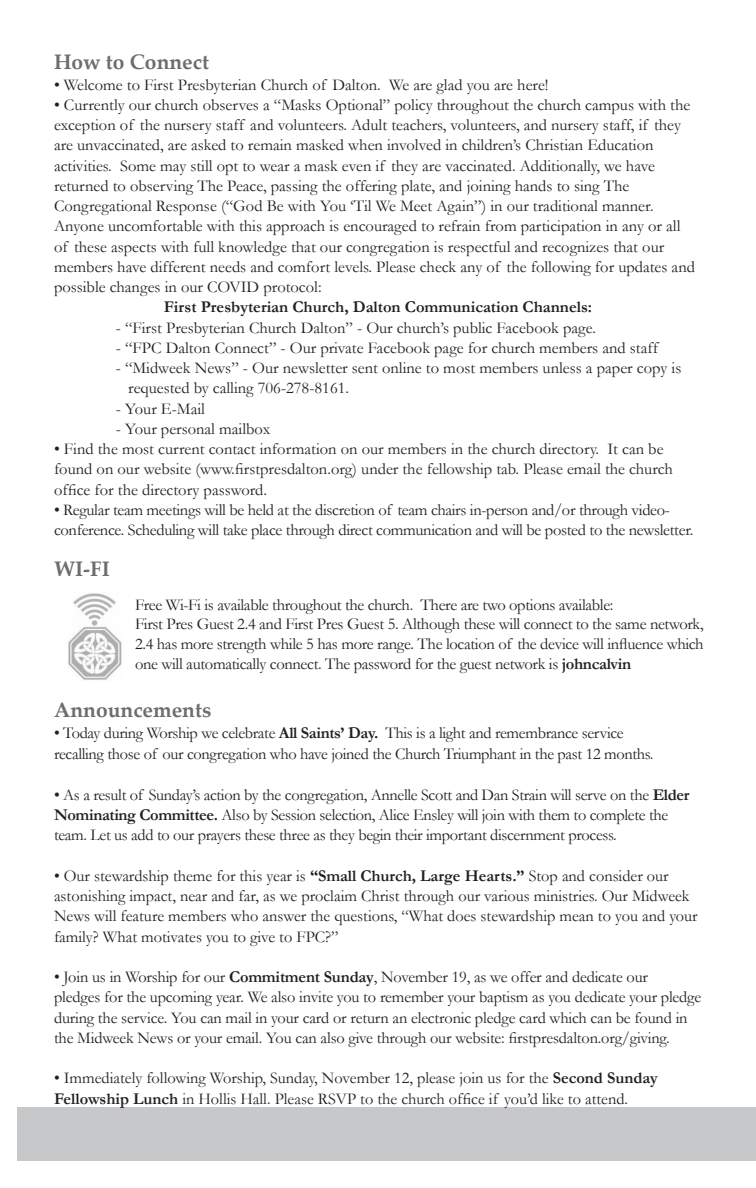
<style>
.page{position:relative;width:756px;height:1188px;background:#fff}
.page>*{position:absolute;margin:0;border:0;box-sizing:border-box;transform-origin:0 0}
.t1{font:700 21px "Palatino Linotype";color:#6c6d70}
.t2{font:16.5px/20.2px "Garamond";color:#231f20}
.t3{font:16.5px/20.2px "Garamond";letter-spacing:-.02em;color:#231f20}
.t4{font:700 16.5px "Garamond";color:#231f20}
.s1{font-weight:700}
</style>
<div class="page">
<div style="left:17px;top:1107px;width:739px;height:54px;background:#c7c8ca"></div>
<img style="left:68px;top:593px;width:54px;height:87px">
<p class="t1" style="left:54px;top:47px;width:157px">How to Connect</p>
<p class="t2" style="left:54px;top:74px;width:496px">• Welcome to First Presbyterian Church of Dalton. We are glad you are here!</p>
<p class="t2" style="left:54px;top:94px;width:638px">• Currently our church observes a “Masks Optional” policy throughout the church campus with the exception of the nursery staff and volunteers. Adult teachers, volunteers, and nursery staff, if they are unvaccinated, are asked to remain masked when involved in children’s Christian Education</p>
<p class="t2" style="left:54px;top:155px;width:603px">activities. Some may still opt to wear a mask even if they are vaccinated. Additionally, we have</p>
<p class="t2" style="left:54px;top:175px;width:577px">returned to observing The Peace, passing the offering plate, and joining hands to sing The</p>
<p class="t2" style="left:54px;top:195px;width:643px">Congregational Response (“God Be with You ‘Til We Meet Again”) in our traditional manner.<br>Anyone uncomfortable with this approach is encouraged to refrain from participation in any or all of these aspects with full knowledge that our congregation is respectful and recognizes that our members have different needs and comfort levels. Please check any of the following for updates and possible changes in our COVID protocol:</p>
<p class="t4" style="left:164px;top:296px;width:430px">First Presbyterian Church, Dalton Communication Channels:</p>
<p class="t2" style="left:116px;top:317px;width:482px">- “First Presbyterian Church Dalton” - Our church’s public Facebook page.</p>
<p class="t2" style="left:116px;top:337px;width:544px">- “FPC Dalton Connect” - Our private Facebook page for church members and staff</p>
<p class="t2" style="left:116px;top:357px;width:567px">- “Midweek News” - Our newsletter sent online to most members unless a paper copy is</p>
<p class="t2" style="left:128px;top:378px;width:222px">requested by calling 706-278-8161.</p>
<p class="t2" style="left:116px;top:398px;width:91px">- Your E-Mail</p>
<p class="t2" style="left:116px;top:418px;width:156px">- Your personal mailbox</p>
<p class="t2" style="left:54px;top:438px;width:611px">• Find the most current contact information on our members in the church directory. It can be</p>
<p class="t2" style="left:54px;top:459px;width:620px">found on our website (www.firstpresdalton.org) under the fellowship tab. Please email the church</p>
<p class="t2" style="left:54px;top:479px;width:215px">office for the directory password.</p>
<p class="t3" style="left:54px;top:499px;width:618px">• Regular team meetings will be held at the discretion of team chairs in-person and/or through video-</p>
<p class="t3" style="left:54px;top:519px;width:641px">conference. Scheduling will take place through direct communication and will be posted to the newsletter.</p>
<p class="t1" style="left:54px;top:554px;width:58px">WI-FI</p>
<p class="t3" style="left:135px;top:594px;width:480px">Free Wi-Fi is available throughout the church. There are two options available:</p>
<p class="t2" style="left:135px;top:614px;width:570px;line-height:19.8px;text-align:justify">First Pres Guest 2.4 and First Pres Guest 5. Although these will connect to the same network, 2.4 has more strength while 5 has more range. The location of the device will influence which one will automatically connect. The password for the guest network is <span class="s1">johncalvin</span></p>
<p class="t1" style="left:54px;top:695px;width:159px">Announcements</p>
<p class="t3" style="left:54px;top:723px;width:571px">• Today during Worship we celebrate <span class="s1">All Saints’ Day.</span> This is a light and remembrance service</p>
<p class="t3" style="left:54px;top:744px;width:601px">recalling those of our congregation who have joined the Church Triumphant in the past 12 months.</p>
<p class="t3" style="left:54px;top:784px;width:637px">• As a result of Sunday’s action by the congregation, Annelle Scott and Dan Strain will serve on the <span class="s1">Elder<br>Nominating Committee.</span> Also by Session selection, Alice Ensley will join with them to complete the team. Let us add to our prayers these three as they begin their important discernment process.</p>
<p class="t2" style="left:54px;top:865px;width:616px">• Our stewardship theme for this year is <span class="s1">“Small Church, Large Hearts.”</span> Stop and consider our</p>
<p class="t2" style="left:54px;top:885px;width:645px">astonishing impact, near and far, as we proclaim Christ through our various ministries. Our Midweek<br>News will feature members who answer the questions, “What does stewardship mean to you and your family? What motivates you to give to FPC?”</p>
<p class="t2" style="left:54px;top:966px;width:596px">• Join us in Worship for our <span class="s1">Commitment Sunday</span>, November 19, as we offer and dedicate our</p>
<p class="t2" style="left:54px;top:987px;width:649px">pledges for the upcoming year. We also invite you to remember your baptism as you dedicate your pledge during the service. You can mail in your card or return an electronic pledge card which can be found in the Midweek News or your email. You can also give through our website: firstpresdalton.org/giving.</p>
<p class="t2" style="left:54px;top:1068px;width:605px">• Immediately following Worship, Sunday, November 12, please join us for the <span class="s1">Second Sunday</span></p>
<p class="t2" style="left:54px;top:1088px;width:576px"><span class="s1">Fellowship Lunch</span> in Hollis Hall. Please RSVP to the church office if you’d like to attend.</p>
</div>
